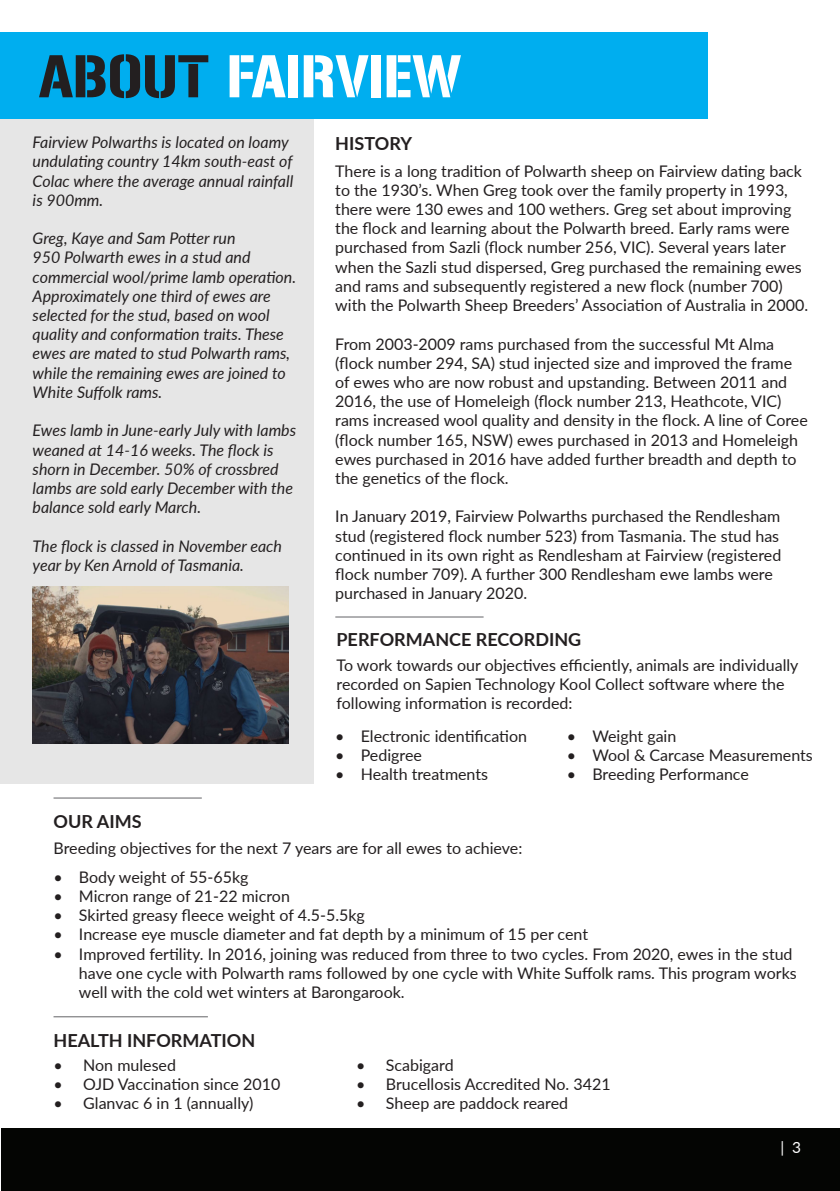
<style>
.page{position:relative;width:840px;height:1191px;background:#fff}
.page>*{position:absolute;margin:0;border:0;box-sizing:border-box;transform-origin:0 0}
.t1{font:53.2px "Gunplay";color:#fff}
.t2{font:700 18px "Lato";color:#231f20}
.t3{font:16px/19.2px "Lato";color:#231f20}
.t4{font:italic 16px/19.2px "Lato";color:#231f20}
.t5{font:15.4px "Lato";color:#fff}
.s1{color:#231f20}
</style>
<div class="page">
<div style="left:1px;top:1128px;width:838px;height:63px;background:#040503"></div>
<div style="left:0;top:51px;width:313px;height:733px;background:#e6e6e6"></div>
<hr style="left:335px;top:616px;width:148px;height:1px;background:#636366">
<hr style="left:53px;top:797px;width:149px;height:1px;background:#636366">
<img style="left:33px;top:586px;width:256px;height:157px">
<hr style="left:53px;top:1016px;width:155px;height:1px;background:#636366">
<div style="left:0;top:32px;width:706px;height:86px;background:#00aeef"></div>
<p class="t1" style="left:39px;top:46px;width:424px"><span class="s1">ABOUT</span> FAIRVIEW</p>
<p class="t4" style="left:33px;top:132px;width:262px">Fairview Polwarths is located on loamy undulating country 14km south-east of<br>Colac where the average annual rainfall is 900mm.</p>
<p class="t4" style="left:33px;top:228px;width:265px">Greg, Kaye and Sam Potter run<br>950 Polwarth ewes in a stud and commercial wool/prime lamb operation.<br>Approximately one third of ewes are selected for the stud, based on wool quality and conformation traits. These ewes are mated to stud Polwarth rams, while the remaining ewes are joined to White Suffolk rams.</p>
<p class="t4" style="left:33px;top:420px;width:265px">Ewes lamb in June-early July with lambs weaned at 14-16 weeks. The flock is shorn in December. 50% of crossbred lambs are sold early December with the balance sold early March.</p>
<p class="t4" style="left:33px;top:535px;width:251px">The flock is classed in November each year by Ken Arnold of Tasmania.</p>
<p class="t2" style="left:335px;top:130px;width:78px">HISTORY</p>
<p class="t3" style="left:335px;top:161px;width:474px">There is a long tradition of Polwarth sheep on Fairview dating back to the 1930’s. When Greg took over the family property in 1993, there were 130 ewes and 100 wethers. Greg set about improving the flock and learning about the Polwarth breed. Early rams were purchased from Sazli (flock number 256, VIC). Several years later when the Sazli stud dispersed, Greg purchased the remaining ewes and rams and subsequently registered a new flock (number 700) with the Polwarth Sheep Breeders’ Association of Australia in 2000.</p>
<p class="t3" style="left:335px;top:333px;width:474px">From 2003-2009 rams purchased from the successful Mt Alma (flock number 294, SA) stud injected size and improved the frame of ewes who are now robust and upstanding. Between 2011 and 2016, the use of Homeleigh (flock number 213, Heathcote, VIC) rams increased wool quality and density in the flock. A line of Coree (flock number 165, NSW) ewes purchased in 2013 and Homeleigh ewes purchased in 2016 have added further breadth and depth to the genetics of the flock.</p>
<p class="t3" style="left:335px;top:506px;width:447px">In January 2019, Fairview Polwarths purchased the Rendlesham stud (registered flock number 523) from Tasmania. The stud has continued in its own right as Rendlesham at Fairview (registered flock number 709). A further 300 Rendlesham ewe lambs were purchased in January 2020.</p>
<p class="t2" style="left:336px;top:626px;width:246px">PERFORMANCE RECORDING</p>
<p class="t3" style="left:336px;top:655px;width:463px">To work towards our objectives efficiently, animals are individually recorded on Sapien Technology Kool Collect software where the following information is recorded:</p>
<p class="t3" style="left:335px;top:726px;width:193px">• Electronic identification</p>
<p class="t3" style="left:335px;top:745px;width:88px">• Pedigree</p>
<p class="t3" style="left:335px;top:764px;width:154px">• Health treatments</p>
<p class="t3" style="left:566px;top:726px;width:111px">• Weight gain</p>
<p class="t3" style="left:566px;top:745px;width:247px">• Wool &amp; Carcase Measurements</p>
<p class="t3" style="left:566px;top:764px;width:183px">• Breeding Performance</p>
<p class="t2" style="left:53px;top:808px;width:89px">OUR AIMS</p>
<p class="t3" style="left:53px;top:837px;width:470px">Breeding objectives for the next 7 years are for all ewes to achieve:</p>
<p class="t3" style="left:53px;top:866px;width:196px">• Body weight of 55-65kg</p>
<p class="t3" style="left:53px;top:886px;width:238px">• Micron range of 21-22 micron</p>
<p class="t3" style="left:53px;top:905px;width:313px">• Skirted greasy fleece weight of 4.5-5.5kg</p>
<p class="t3" style="left:53px;top:924px;width:536px">• Increase eye muscle diameter and fat depth by a minimum of 15 per cent</p>
<p class="t3" style="left:79px;top:943px;width:718px;text-indent:-25px">• Improved fertility. In 2016, joining was reduced from three to two cycles. From 2020, ewes in the stud have one cycle with Polwarth rams followed by one cycle with White Suffolk rams. This program works well with the cold wet winters at Barongarook.</p>
<p class="t2" style="left:53px;top:1026px;width:203px">HEALTH INFORMATION</p>
<p class="t3" style="left:53px;top:1054px;width:124px">• Non mulesed</p>
<p class="t3" style="left:53px;top:1073px;width:228px">• OJD Vaccination since 2010</p>
<p class="t3" style="left:53px;top:1093px;width:201px">• Glanvac 6 in 1 (annually)</p>
<p class="t3" style="left:356px;top:1054px;width:99px">• Scabigard</p>
<p class="t3" style="left:356px;top:1073px;width:256px">• Brucellosis Accredited No. 3421</p>
<p class="t3" style="left:356px;top:1093px;width:213px">• Sheep are paddock reared</p>
<p class="t5" style="left:780px;top:1136px;width:22px">| 3</p>
</div>
